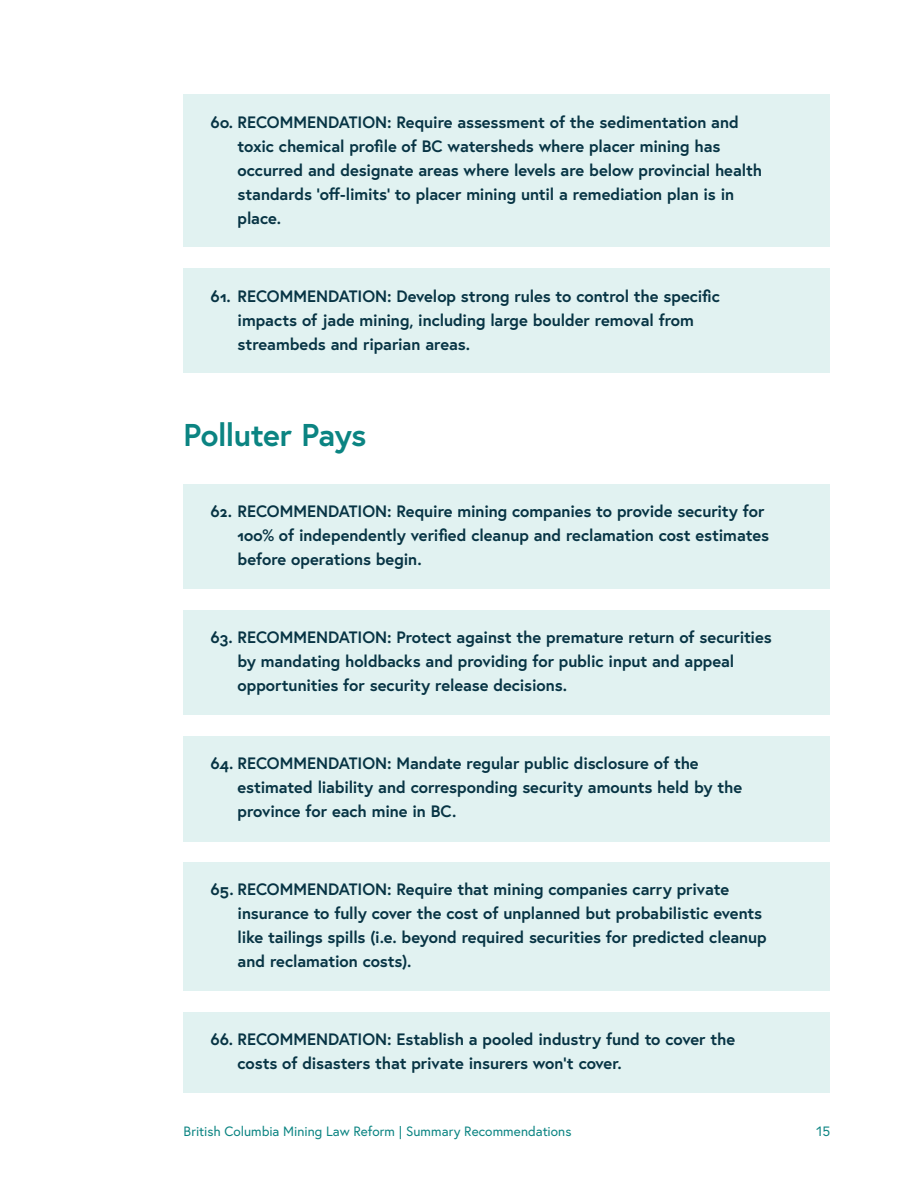
<style>
.page{position:relative;width:918px;height:1188px;background:#fff}
.page>*{position:absolute;margin:0;border:0;box-sizing:border-box;transform-origin:0 0}
.t1{font:700 31.5px "Europa";letter-spacing:-.02em;color:#0b8482}
.recommendation{font:700 16.5px/24px "Europa";letter-spacing:-.005em;color:#073444}
.t2{font:13.5px "Europa";color:#0b8482}
</style>
<div class="page">
<div style="left:184px;top:94px;width:646px;height:154px;background:#e1f2f1"></div>
<div style="left:184px;top:268px;width:646px;height:106px;background:#e1f2f1"></div>
<div style="left:184px;top:484px;width:646px;height:105px;background:#e1f2f1"></div>
<div style="left:184px;top:610px;width:646px;height:105px;background:#e1f2f1"></div>
<div style="left:184px;top:736px;width:646px;height:105px;background:#e1f2f1"></div>
<div style="left:184px;top:862px;width:646px;height:129px;background:#e1f2f1"></div>
<div style="left:184px;top:1012px;width:646px;height:81px;background:#e1f2f1"></div>
<p class="recommendation" style="left:238px;top:109px;width:526px;text-indent:-27px">60. RECOMMENDATION: Require assessment of the sedimentation and toxic chemical profile of BC watersheds where placer mining has occurred and designate areas where levels are below provincial health standards ‘off-limits’ to placer mining until a remediation plan is in place.</p>
<p class="recommendation" style="left:238px;top:283px;width:484px;text-indent:-27px">61. RECOMMENDATION: Develop strong rules to control the specific impacts of jade mining, including large boulder removal from streambeds and riparian areas.</p>
<p class="t1" style="left:184px;top:414px;width:184px">Polluter Pays</p>
<p class="recommendation" style="left:238px;top:499px;width:533px;text-indent:-27px">62. RECOMMENDATION: Require mining companies to provide security for<br>100% of independently verified cleanup and reclamation cost estimates before operations begin.</p>
<p class="recommendation" style="left:238px;top:625px;width:536px;text-indent:-27px">63. RECOMMENDATION: Protect against the premature return of securities by mandating holdbacks and providing for public input and appeal opportunities for security release decisions.</p>
<p class="recommendation" style="left:238px;top:751px;width:506px;text-indent:-27px">64. RECOMMENDATION: Mandate regular public disclosure of the estimated liability and corresponding security amounts held by the province for each mine in BC.</p>
<p class="recommendation" style="left:238px;top:877px;width:531px;text-indent:-27px">65. RECOMMENDATION: Require that mining companies carry private insurance to fully cover the cost of unplanned but probabilistic events like tailings spills (i.e. beyond required securities for predicted cleanup and reclamation costs).</p>
<p class="recommendation" style="left:238px;top:1027px;width:499px;text-indent:-27px">66. RECOMMENDATION: Establish a pooled industry fund to cover the costs of disasters that private insurers won’t cover.</p>
<p class="t2" style="left:184px;top:1123px;width:389px">British Columbia Mining Law Reform | Summary Recommendations</p>
<p class="t2" style="left:815px;top:1123px;width:16px">15</p>
</div>
